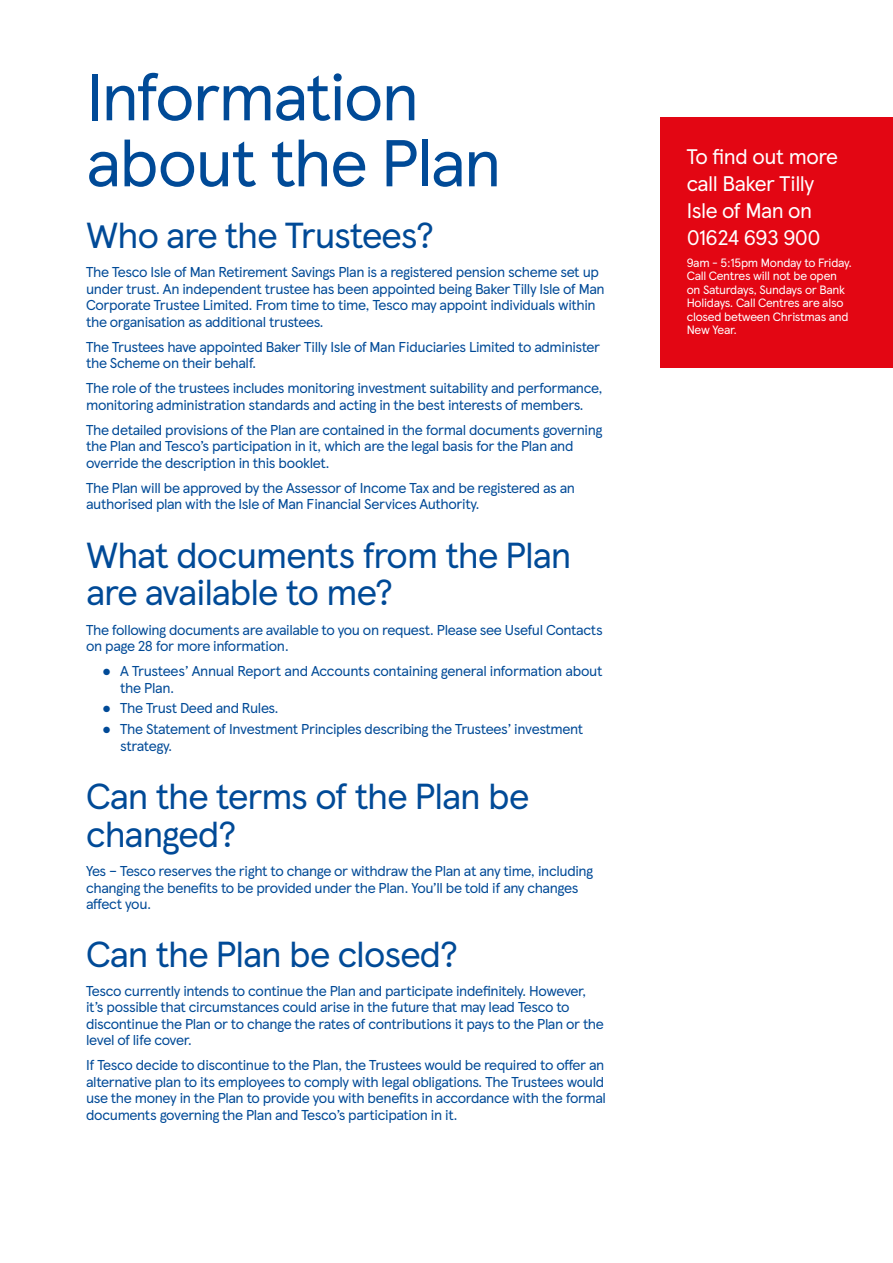
<style>
.page{position:relative;width:893px;height:1263px;background:#fff}
.page>*{position:absolute;margin:0;border:0;box-sizing:border-box;transform-origin:0 0}
.t1{font:66px/66px "TESCO Modern";letter-spacing:-.025em;color:#004a97}
.t2{font:36px/37.5px "TESCO Modern";letter-spacing:-.025em;color:#004a97}
.t3{font:21px/27px "TESCO Modern";letter-spacing:-.02em;color:#fff}
.t4{font:14.25px/16.5px "TESCO Modern";letter-spacing:-.025em;color:#004a97}
.t5{font:12px/13.5px "TESCO Modern";letter-spacing:-.02em;color:#fff}
</style>
<div class="page">
<div style="left:661px;top:117px;width:232px;height:250px;background:#e30613"></div>
<h1 class="t1" style="left:86px;top:60px;width:417px">Information about the Plan</h1>
<h2 class="t2" style="left:86px;top:214px;width:349px">Who are the Trustees?</h2>
<p class="t4" style="left:86px;top:263px;width:520px">The Tesco Isle of Man Retirement Savings Plan is a registered pension scheme set up under trust. An independent trustee has been appointed being Baker Tilly Isle of Man Corporate Trustee Limited. From time to time, Tesco may appoint individuals within the organisation as additional trustees.</p>
<p class="t4" style="left:86px;top:337px;width:516px">The Trustees have appointed Baker Tilly Isle of Man Fiduciaries Limited to administer the Scheme on their behalf.</p>
<p class="t4" style="left:86px;top:379px;width:518px">The role of the trustees includes monitoring investment suitability and performance, monitoring administration standards and acting in the best interests of members.</p>
<p class="t4" style="left:86px;top:420px;width:518px">The detailed provisions of the Plan are contained in the formal documents governing the Plan and Tesco’s participation in it, which are the legal basis for the Plan and override the description in this booklet.</p>
<p class="t4" style="left:86px;top:478px;width:491px">The Plan will be approved by the Assessor of Income Tax and be registered as an authorised plan with the Isle of Man Financial Services Authority.</p>
<h2 class="t2" style="left:86px;top:534px;width:487px">What documents from the Plan are available to me?</h2>
<p class="t4" style="left:86px;top:620px;width:518px">The following documents are available to you on request. Please see Useful Contacts on page 28 for more information.</p>
<p class="t4" style="left:120px;top:662px;width:484px;text-indent:-17px">● A Trustees’ Annual Report and Accounts containing general information about the Plan.</p>
<p class="t4" style="left:103px;top:699px;width:177px">● The Trust Deed and Rules.</p>
<p class="t4" style="left:120px;top:720px;width:465px;text-indent:-17px">● The Statement of Investment Principles describing the Trustees’ investment strategy.</p>
<h2 class="t2" style="left:86px;top:776px;width:445px">Can the terms of the Plan be changed?</h2>
<p class="t4" style="left:86px;top:862px;width:508px">Yes – Tesco reserves the right to change or withdraw the Plan at any time, including changing the benefits to be provided under the Plan. You’ll be told if any changes affect you.</p>
<h2 class="t2" style="left:86px;top:933px;width:373px">Can the Plan be closed?</h2>
<p class="t4" style="left:86px;top:981px;width:519px">Tesco currently intends to continue the Plan and participate indefinitely. However, it’s possible that circumstances could arise in the future that may lead Tesco to discontinue the Plan or to change the rates of contributions it pays to the Plan or the level of life cover.</p>
<p class="t4" style="left:86px;top:1056px;width:521px">If Tesco decide to discontinue to the Plan, the Trustees would be required to offer an alternative plan to its employees to comply with legal obligations. The Trustees would use the money in the Plan to provide you with benefits in accordance with the formal documents governing the Plan and Tesco’s participation in it.</p>
<h3 class="t3" style="left:687px;top:142px;width:153px">To find out more call Baker Tilly<br>Isle of Man on<br>01624 693 900</h3>
<p class="t5" style="left:687px;top:255px;width:167px">9am - 5:15pm Monday to Friday.<br>Call Centres will not be open on Saturdays, Sundays or Bank<br>Holidays. Call Centres are also closed between Christmas and<br>New Year.</p>
</div>
